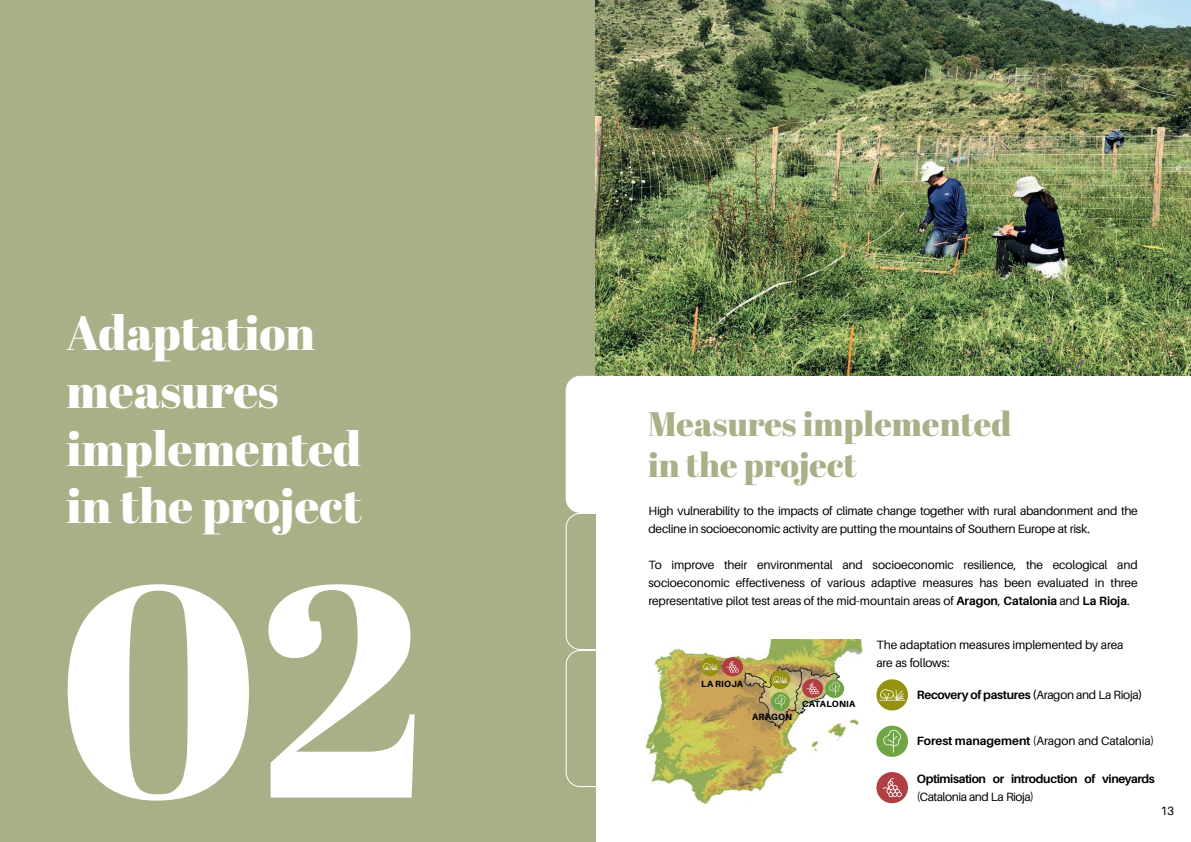
<style>
.page{position:relative;width:1191px;height:842px;background:#fff}
.page>*{position:absolute;margin:0;border:0;box-sizing:border-box;transform-origin:0 0}
.TÍTOL{font:300px "Abril Fatface";color:#fff}
.Títol_Capítol_MIDMACC{font:48px "Abril Fatface";color:#fff}
.TÍTOL-2{font:34px/40.8px "Abril Fatface";color:#a8b087}
.Text_-_12{font:12px/18px "Aileron";letter-spacing:-.02em;color:#000}
.Text_-_12-2{font:700 12px/18px "Aileron";letter-spacing:-.03em;color:#000}
.Text{font:800 9px "Aileron";letter-spacing:.02em;color:#000}
.s1{font-weight:700}
.s2{font-weight:400}
</style>
<div class="page">
<div style="left:0;top:0;width:596px;height:842px;background:#a8b087"></div>
<img style="left:645px;top:640px;width:218px;height:165px">
<img style="left:596px;top:0;width:595px;height:376px">
<div style="left:876px;top:726px;width:32px;height:31px;background:#70a544;border-radius:50%"></div>
<svg style="left:883px;top:730px;width:18px;height:23px"></svg>
<div style="left:876px;top:772px;width:32px;height:31px;background:#b13e42;border-radius:50%"></div>
<svg style="left:882px;top:778px;width:20px;height:19px"></svg>
<div style="left:876px;top:679px;width:32px;height:31px;background:#969211;border-radius:50%"></div>
<svg style="left:879px;top:689px;width:26px;height:12px"></svg>
<svg style="left:770px;top:692px;width:20px;height:19px"></svg>
<svg style="left:775px;top:695px;width:10px;height:13px"></svg>
<svg style="left:825px;top:679px;width:19px;height:19px"></svg>
<svg style="left:829px;top:682px;width:11px;height:13px"></svg>
<svg style="left:770px;top:670px;width:20px;height:19px"></svg>
<svg style="left:772px;top:676px;width:16px;height:8px"></svg>
<div style="left:700px;top:657px;width:20px;height:19px;background:#969211;border-radius:50%"></div>
<svg style="left:702px;top:663px;width:16px;height:8px"></svg>
<div style="left:802px;top:679px;width:21px;height:19px;background:#b13e42;border-radius:50%"></div>
<svg style="left:806px;top:682px;width:13px;height:12px"></svg>
<div style="left:722px;top:657px;width:21px;height:19px;background:#b13e42;border-radius:50%"></div>
<svg style="left:726px;top:661px;width:13px;height:12px"></svg>
<div style="left:566px;top:376px;width:59px;height:136px;background:#fff;border-radius:14px"></div>
<div style="left:565px;top:376px;width:61px;height:137px;border:1px solid #fff;border-radius:14px"></div>
<div style="left:565px;top:513px;width:61px;height:137px;border:1px solid #fff;border-radius:14px"></div>
<div style="left:565px;top:650px;width:61px;height:137px;border:1px solid #fff;border-radius:14px"></div>
<p class="Títol_Capítol_MIDMACC" style="left:67px;top:300px;width:250px">Adaptation</p>
<p class="Títol_Capítol_MIDMACC" style="left:67px;top:357px;width:213px">measures</p>
<p class="Títol_Capítol_MIDMACC" style="left:67px;top:415px;width:296px">implemented</p>
<p class="Títol_Capítol_MIDMACC" style="left:67px;top:472px;width:296px">in the project</p>
<p class="TÍTOL" style="left:59px;top:480px;width:366px">02</p>
<p class="TÍTOL-2" style="left:648px;top:402px;width:365px">Measures implemented in the project</p>
<p class="Text_-_12" style="left:648px;top:502px;width:491px">High vulnerability to the impacts of climate change together with rural abandonment and the decline in socioeconomic activity are putting the mountains of Southern Europe at risk.</p>
<p class="Text_-_12" style="left:648px;top:556px;width:491px;text-align:justify">To improve their environmental and socioeconomic resilience, the ecological and socioeconomic effectiveness of various adaptive measures has been evaluated in three representative pilot test areas of the mid-mountain areas of <span class="s1">Aragon</span>, <span class="s1">Catalonia</span> and <span class="s1">La Rioja</span>.</p>
<p class="Text" style="left:701px;top:679px;width:44px">LA RIOJA</p>
<p class="Text" style="left:752px;top:712px;width:42px">ARAGON</p>
<p class="Text" style="left:802px;top:698px;width:55px">CATALONIA</p>
<p class="Text_-_12" style="left:876px;top:636px;width:249px">The adaptation measures implemented by area are as follows:</p>
<p class="Text_-_12-2" style="left:916px;top:686px;width:227px">Recovery of pastures (<span class="s2">Aragon and La Rioja</span>)</p>
<p class="Text_-_12" style="left:916px;top:732px;width:239px"><span class="s1">Forest management</span> (Aragon and Catalonia)</p>
<p class="Text_-_12-2" style="left:916px;top:770px;width:240px">Optimisation or introduction of vineyards <span class="s2">(Catalonia and La Rioja)</span></p>
<p class="Text_-_12" style="left:1160px;top:802px;width:15px">13</p>
</div>
